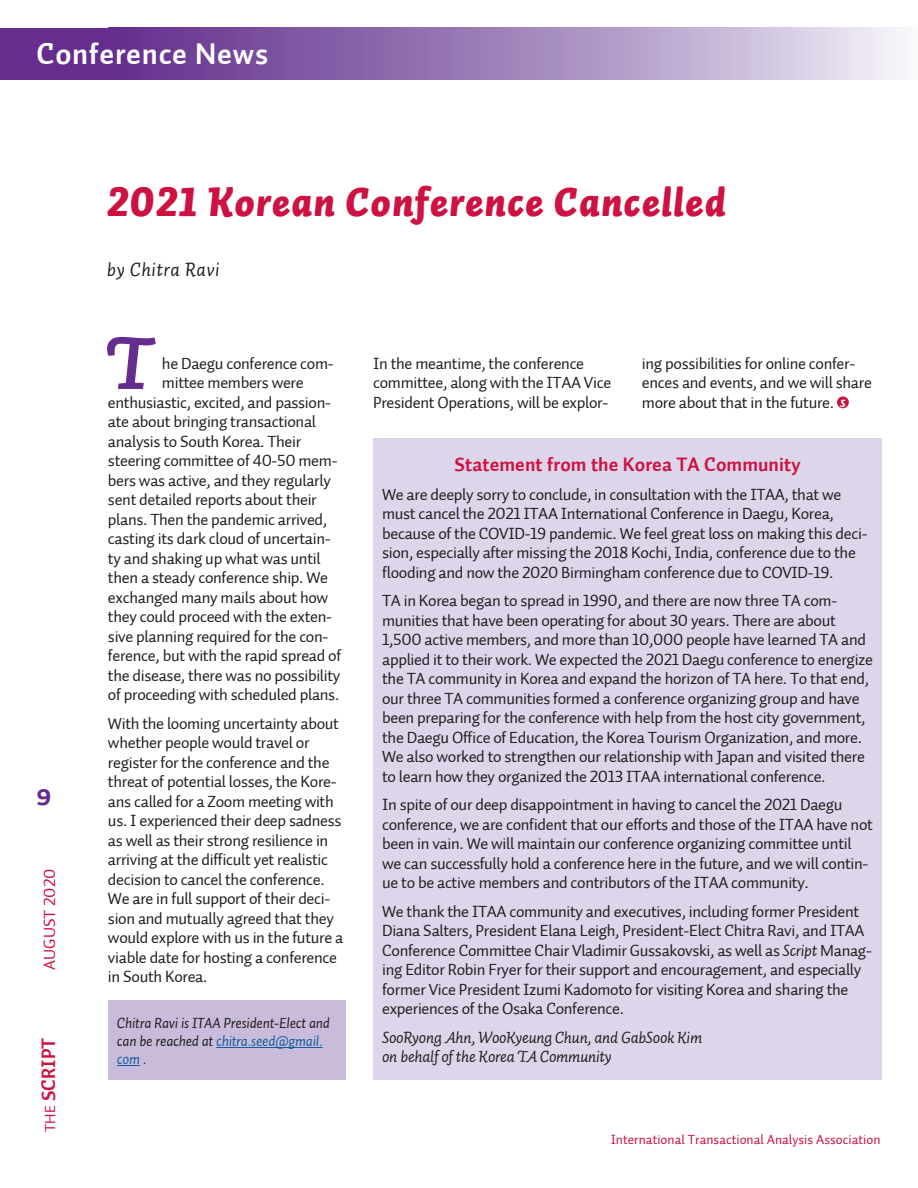
<style>
.page{position:relative;width:918px;height:1188px;background:#fff}
.page>*{position:absolute;margin:0;border:0;box-sizing:border-box;transform-origin:0 0}
.Initial_Cap{font:75px "Auto 2 Bold Italic LF";color:#662d8e}
.HD_1{font:40.5px "Auto 2 Black Italic LF";letter-spacing:.025em;color:#cd1141}
.Section_bar_HD{font:30px "Auto 2 Bold LF";letter-spacing:.025em;color:#fff}
.t1{font:30px "Auto 3 Bold Sm Cp";color:#662d8e}
.HD_4{font:19.5px "Auto 2 Bold LF";letter-spacing:.005em;color:#cd1141}
.byline{font:19.5px "Auto 2 Italic LF";letter-spacing:.025em;color:#231f20}
.footer_date{font:700 19.5px "Auto 2";color:#cd1141}
.basic_body_text{font:16.5px/19.5px "Auto 2 Regular LF";letter-spacing:-.02em;color:#231f20}
.basic_body_text-2{font:16.5px/19.5px "Auto 2 Italic LF";letter-spacing:-.02em;color:#231f20}
.footer_date-2{font:16.5px "Auto 2 Regular LF";color:#cd1141}
.writer_bio{font:italic 15px/18px "Auto 1";letter-spacing:-.015em;color:#231f20}
.t2{font:13.5px "Auto 2 Regular LF";color:#cd1141}
.s1{font-family:"Auto 2 Regular LF";font-weight:400;font-size:15px}
.s2{color:#175d9e}
.s3{font-family:"Auto 2 Italic LF"}
</style>
<div class="page">
<div style="left:0;top:28px;width:126px;height:52px;background:#662d8e"></div>
<div style="left:109px;top:28px;width:809px;height:52px;background:linear-gradient(to right,#5d2788,#eeedf5)"></div>
<div style="left:373px;top:438px;width:509px;height:642px;background:#ddd5e9"></div>
<div style="left:108px;top:1001px;width:238px;height:79px;background:#c9bcdb"></div>
<hr style="left:216px;top:1047px;width:107px;height:1px;background:#175d9e">
<svg style="left:117px;top:1065px;width:23px;height:1px"></svg>
<div style="left:837px;top:396px;width:12px;height:12px;background:#cd1141;border-radius:50%"></div>
<p class="Section_bar_HD" style="left:37px;top:34px;width:233px">Conference News</p>
<h3 class="t1" style="left:36px;top:777px;width:17px">9</h3>
<p class="footer_date-2" style="left:39px;top:970px;width:103px;rotate:-90deg">AUGUST 2020</p>
<p class="footer_date" style="left:36px;top:1132px;width:96px;rotate:-90deg"><span class="s1">THE</span> SCRIPT</p>
<p class="HD_1" style="left:107px;top:175px;width:620px">2021 Korean Conference Cancelled</p>
<p class="byline" style="left:107px;top:257px;width:114px">by Chitra Ravi</p>
<p class="Initial_Cap" style="left:107px;top:314px;width:45px">T</p>
<p class="basic_body_text" style="left:162px;top:354px;width:173px">he Daegu conference com-</p>
<p class="basic_body_text" style="left:162px;top:373px;width:143px">mittee members were</p>
<p class="basic_body_text" style="left:108px;top:393px;width:225px">enthusiastic, excited, and passion-</p>
<p class="basic_body_text" style="left:108px;top:412px;width:210px">ate about bringing transactional</p>
<p class="basic_body_text" style="left:108px;top:432px;width:195px">analysis to South Korea. Their</p>
<p class="basic_body_text" style="left:108px;top:451px;width:231px">steering committee of 40-50 mem-</p>
<p class="basic_body_text" style="left:108px;top:471px;width:224px">bers was active, and they regularly</p>
<p class="basic_body_text" style="left:108px;top:490px;width:210px">sent detailed reports about their</p>
<p class="basic_body_text" style="left:108px;top:510px;width:221px">plans. Then the pandemic arrived,</p>
<p class="basic_body_text" style="left:108px;top:529px;width:224px">casting its dark cloud of uncertain-</p>
<p class="basic_body_text" style="left:108px;top:549px;width:214px">ty and shaking up what was until</p>
<p class="basic_body_text" style="left:108px;top:568px;width:222px">then a steady conference ship. We</p>
<p class="basic_body_text" style="left:108px;top:588px;width:222px">exchanged many mails about how</p>
<p class="basic_body_text" style="left:108px;top:607px;width:226px">they could proceed with the exten-</p>
<p class="basic_body_text" style="left:108px;top:627px;width:222px">sive planning required for the con-</p>
<p class="basic_body_text" style="left:108px;top:646px;width:235px">ference, but with the rapid spread of</p>
<p class="basic_body_text" style="left:108px;top:666px;width:234px">the disease, there was no possibility</p>
<p class="basic_body_text" style="left:108px;top:685px;width:233px">of proceeding with scheduled plans.</p>
<p class="basic_body_text" style="left:108px;top:714px;width:237px">With the looming uncertainty about whether people would travel or register for the conference and the threat of potential losses, the Kore&shy;ans called for a Zoom meeting with us. I experienced their deep sadness as well as their strong resilience in arriving at the difficult yet realistic decision to cancel the conference.<br>We are in full support of their deci&shy;sion and mutually agreed that they would explore with us in the future a viable date for hosting a conference in South Korea.</p>
<p class="writer_bio" style="left:117px;top:1014px;width:214px">Chitra Ravi is ITAA President-Elect and can be reached at <span class="s2">chitra.seed@gmail. com</span> .</p>
<p class="basic_body_text" style="left:373px;top:354px;width:240px">In the meantime, the conference committee, along with the ITAA Vice<br>President Operations, will be explor-</p>
<p class="basic_body_text" style="left:642px;top:354px;width:231px">ing possibilities for online confer&shy;ences and events, and we will share more about that in the future.</p>
<p class="HD_4" style="left:455px;top:452px;width:347px">Statement from the Korea TA Community</p>
<p class="basic_body_text" style="left:382px;top:485px;width:487px">We are deeply sorry to conclude, in consultation with the ITAA, that we must cancel the 2021 ITAA International Conference in Daegu, Korea, because of the COVID-19 pandemic. We feel great loss on making this deci&shy;sion, especially after missing the 2018 Kochi, India, conference due to the flooding and now the 2020 Birmingham conference due to COVID-19.</p>
<p class="basic_body_text" style="left:382px;top:591px;width:492px">TA in Korea began to spread in 1990, and there are now three TA com&shy;munities that have been operating for about 30 years. There are about 1,500 active members, and more than 10,000 people have learned TA and applied it to their work. We expected the 2021 Daegu conference to energize the TA community in Korea and expand the horizon of TA here. To that end, our three TA communities formed a conference organizing group and have been preparing for the conference with help from the host city government, the Daegu Office of Education, the Korea Tourism Organization, and more.<br>We also worked to strengthen our relationship with Japan and visited there to learn how they organized the 2013 ITAA international conference.</p>
<p class="basic_body_text" style="left:382px;top:795px;width:492px">In spite of our deep disappointment in having to cancel the 2021 Daegu conference, we are confident that our efforts and those of the ITAA have not been in vain. We will maintain our conference organizing committee until we can successfully hold a conference here in the future, and we will contin&shy;ue to be active members and contributors of the ITAA community.</p>
<p class="basic_body_text" style="left:382px;top:902px;width:491px">We thank the ITAA community and executives, including former President Diana Salters, President Elana Leigh, President-Elect Chitra Ravi, and ITAA Conference Committee Chair Vladimir Gussakovski, as well as <span class="s3">Script</span> Manag&shy;ing Editor Robin Fryer for their support and encouragement, and especially former Vice President Izumi Kadomoto for visiting Korea and sharing the experiences of the Osaka Conference.</p>
<p class="basic_body_text-2" style="left:382px;top:1027px;width:322px">SooRyong Ahn, WooKyeung Chun, and GabSook Kim on behalf of the Korea TA Community</p>
<p class="t2" style="left:611px;top:1131px;width:271px">International Transactional Analysis Association</p>
</div>
